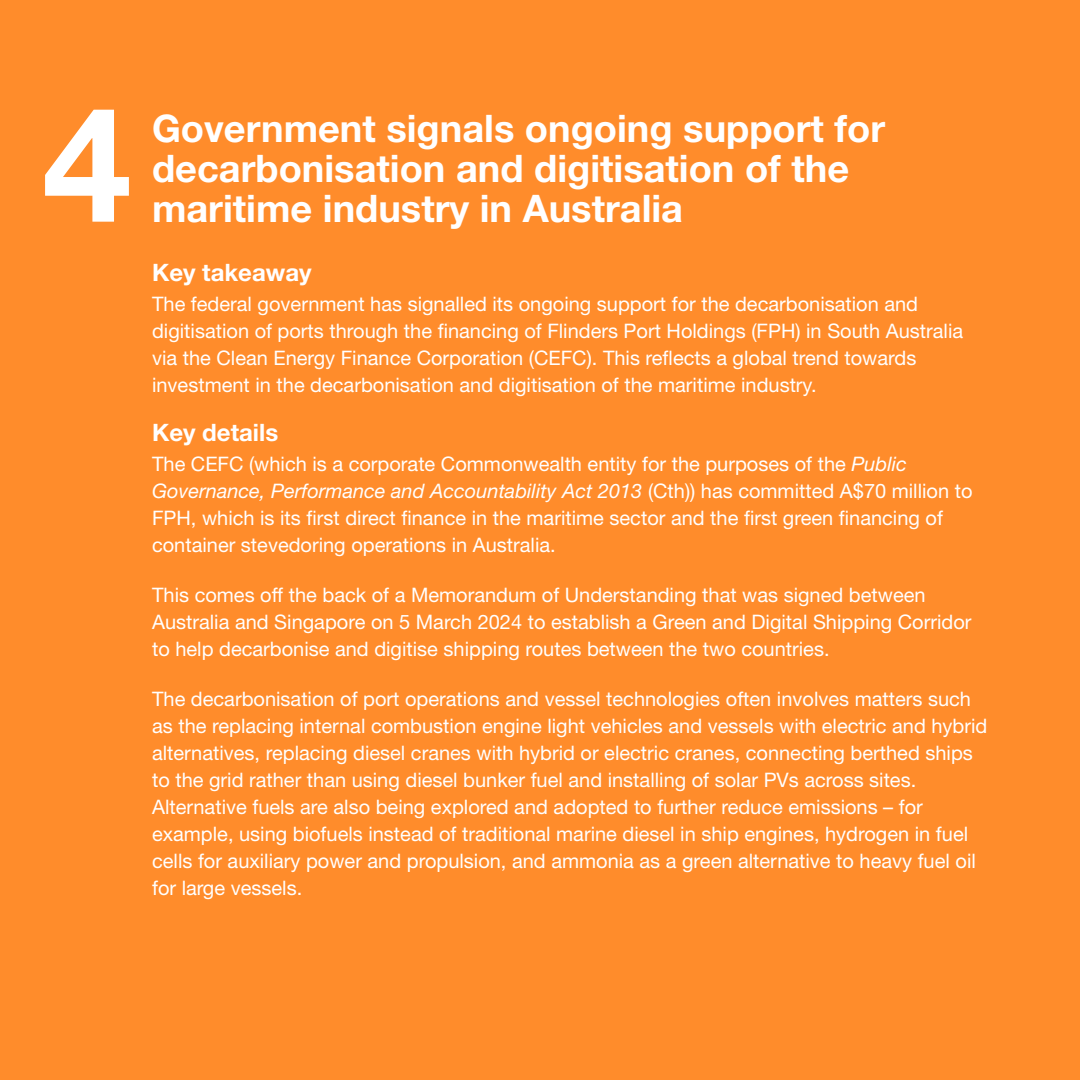
<style>
.page{position:relative;width:1080px;height:1080px;background:#fff}
.page>*{position:absolute;margin:0;border:0;box-sizing:border-box;transform-origin:0 0}
.Instagram___Find_out_more{font:700 160px "Helvetica Neue LT Std";color:#fff}
.Instagram___Find_out_more-2{font:700 38px/40px "Helvetica Neue LT Std";color:#fff}
.Instagram___Find_out_more-3{font:700 24px "Helvetica Neue LT Std";color:#fff}
.Instagram___Find_out_more-4{font:20px/27px "Helvetica Neue LT Std";color:#fff}
.s1{font-style:italic}
</style>
<div class="page">
<div style="left:15px;top:15px;width:1050px;height:1050px;background:#ff8c2b"></div>
<div style="left:0;top:0;width:1080px;height:1080px;border:30px solid #ff8c2b"></div>
<p class="Instagram___Find_out_more" style="left:42px;top:66px;width:90px">4</p>
<p class="Instagram___Find_out_more-2" style="left:152px;top:107px;width:735px">Government signals ongoing support for decarbonisation and digitisation of the maritime industry in Australia</p>
<p class="Instagram___Find_out_more-3" style="left:152px;top:257px;width:161px">Key takeaway</p>
<p class="Instagram___Find_out_more-4" style="left:152px;top:290px;width:813px">The federal government has signalled its ongoing support for the decarbonisation and digitisation of ports through the financing of Flinders Port Holdings (FPH) in South Australia via the Clean Energy Finance Corporation (CEFC). This reflects a global trend towards investment in the decarbonisation and digitisation of the maritime industry.</p>
<p class="Instagram___Find_out_more-3" style="left:152px;top:418px;width:128px">Key details</p>
<p class="Instagram___Find_out_more-4" style="left:152px;top:450px;width:822px">The CEFC (which is a corporate Commonwealth entity for the purposes of the <span class="s1">Public Governance, Performance and Accountability Act 2013</span> (Cth)) has committed A$70 million to FPH, which is its first direct finance in the maritime sector and the first green financing of container stevedoring operations in Australia.</p>
<p class="Instagram___Find_out_more-4" style="left:152px;top:581px;width:821px">This comes off the back of a Memorandum of Understanding that was signed between<br>Australia and Singapore on 5 March 2024 to establish a Green and Digital Shipping Corridor to help decarbonise and digitise shipping routes between the two countries.</p>
<p class="Instagram___Find_out_more-4" style="left:152px;top:684px;width:837px">The decarbonisation of port operations and vessel technologies often involves matters such as the replacing internal combustion engine light vehicles and vessels with electric and hybrid alternatives, replacing diesel cranes with hybrid or electric cranes, connecting berthed ships to the grid rather than using diesel bunker fuel and installing of solar PVs across sites.<br>Alternative fuels are also being explored and adopted to further reduce emissions – for example, using biofuels instead of traditional marine diesel in ship engines, hydrogen in fuel cells for auxiliary power and propulsion, and ammonia as a green alternative to heavy fuel oil for large vessels.</p>
</div>
